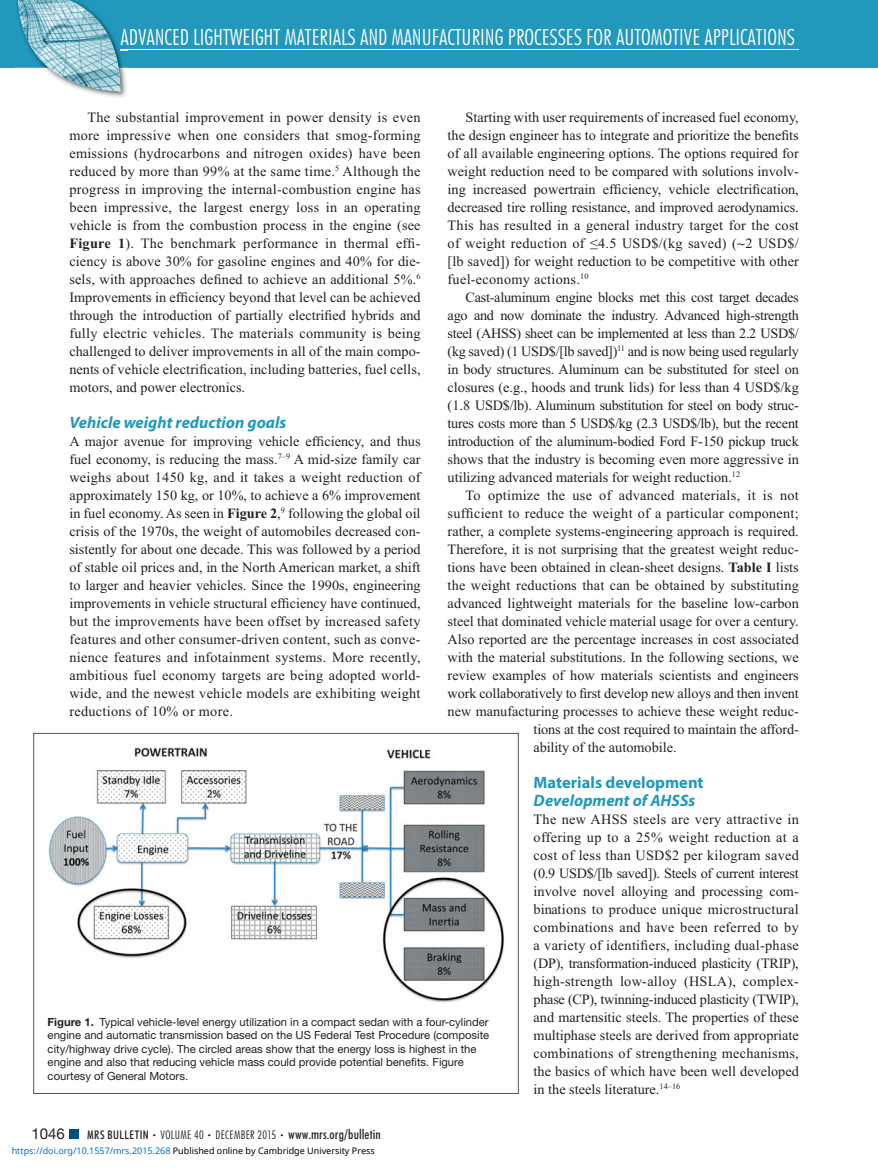
<style>
.page{position:relative;width:878px;height:1175px;background:#fff}
.page>*{position:absolute;margin:0;border:0;box-sizing:border-box;transform-origin:0 0}
.t1{font:300 condensed 22.5px "Futura BT";color:#fff}
.t2{font:700 16.5px/18px "Myriad Pro";color:#2198bc}
.t3{font:italic 700 16.5px "Myriad Pro";color:#2198bc}
.t4{font:15px "Helvetica Neue LT Std";color:#231f20}
.t5{font:14.25px/18px "Times New Roman";color:#231f20;text-align:justify}
.t6{font:14.25px "Times New Roman";letter-spacing:-.02em;color:#231f20}
.t7{font:14.25px "Times New Roman";letter-spacing:.02em;color:#231f20}
.t8{font:300 condensed 12px "Futura BT";letter-spacing:.025em;color:#231f20}
.t9{font:11.25px/13.5px "Helvetica Neue LT Std";color:#231f20}
.t10{font:9px "Noto Sans";color:#000}
.s1{font-weight:700}
.s2{font-family:"Tn Q"}
.s3{font-style:italic}
.s4{font-weight:500}
.s5{font-size:7.5px}
.s6{font-weight:500;font-size:13.5px}
.s7{color:#0172cf}
</style>
<div class="page">
<div style="left:0;top:0;width:878px;height:68px;background:#2198bc"></div>
<hr style="left:121px;top:50px;width:678px;height:1px;background:#fff">
<div style="left:69px;top:1130px;width:9px;height:8px;background:#005080"></div>
<img style="left:89px;top:92px;width:37px;height:5px">
<svg style="left:120px;top:49px;width:7px;height:43px"></svg>
<img style="left:17px;top:0;width:103px;height:92px">
<svg style="left:33px;top:733px;width:485px;height:361px"></svg>
<p class="t1" style="left:121px;top:29px;width:676px">ADVANCED LIGHTWEIGHT MATERIALS AND MANUFACTURING PROCESSES FOR AUTOMOTIVE APPLICATIONS</p>
<p class="t5" style="left:69px;top:109px;width:353px;text-indent:18px">The substantial improvement in power density is even more impressive when one considers that smog-forming emissions (hydrocarbons and nitrogen oxides) have been reduced by more than 99% at the same time. <sup>5</sup> Although the progress in improving the internal-combustion engine has been impressive, the largest energy loss in an operating vehicle is from the combustion process in the engine (see <span class="s1">Figure 1</span> ). The benchmark performance in thermal effi&shy;ciency is above 30% for gasoline engines and 40% for die&shy;sels, with approaches defined to achieve an additional 5%. <sup>6<br></sup>Improvements in efficiency beyond that level can be achieved through the introduction of partially electrified hybrids and fully electric vehicles. The materials community is being challenged to deliver improvements in all of the main compo&shy;nents of vehicle electrification, including batteries, fuel cells, motors, and power electronics.</p>
<p class="t3" style="left:69px;top:416px;width:218px">Vehicle weight reduction goals</p>
<p class="t5" style="left:69px;top:433px;width:353px">A major avenue for improving vehicle efficiency, and thus fuel economy, is reducing the mass. <sup>7</sup> <sup>–</sup> <sup>9</sup> A mid-size family car weighs about 1450 kg, and it takes a weight reduction of approximately 150 kg, or 10%, to achieve a 6% improvement in fuel economy. As seen in <span class="s1">Figure 2</span> , <sup>9</sup> following the global oil crisis of the 1970s, the weight of automobiles decreased con&shy;sistently for about one decade. This was followed by a period of stable oil prices and, in the North American market, a shift to larger and heavier vehicles. Since the 1990s, engineering improvements in vehicle structural efficiency have continued, but the improvements have been offset by increased safety features and other consumer-driven content, such as conve&shy;nience features and infotainment systems. More recently, ambitious fuel economy targets are being adopted world&shy;wide, and the newest vehicle models are exhibiting weight reductions of 10% or more.</p>
<p class="t5" style="left:465px;top:109px;width:335px">Starting with user requirements of increased fuel economy,</p>
<p class="t5" style="left:447px;top:127px;width:353px">the design engineer has to integrate and prioritize the benefits</p>
<p class="t5" style="left:447px;top:145px;width:353px">of all available engineering options. The options required for</p>
<p class="t5" style="left:447px;top:163px;width:353px">weight reduction need to be compared with solutions involv-</p>
<p class="t5" style="left:447px;top:181px;width:353px">ing increased powertrain efficiency, vehicle electrification,</p>
<p class="t5" style="left:447px;top:199px;width:353px">decreased tire rolling resistance, and improved aerodynamics.</p>
<p class="t7" style="left:447px;top:219px;width:353px">This has resulted in a general industry target for the cost</p>
<p class="t7" style="left:447px;top:237px;width:353px">of weight reduction of ≤ 4.5 USD$/(kg saved) ( <span class="s2">∼</span> 2 USD$/</p>
<p class="t5" style="left:447px;top:253px;width:353px">[lb saved]) for weight reduction to be competitive with other</p>
<p class="t7" style="left:447px;top:273px;width:143px">fuel-economy actions. <sup>10</sup></p>
<p class="t6" style="left:465px;top:291px;width:335px">Cast-aluminum engine blocks met this cost target decades</p>
<p class="t6" style="left:447px;top:309px;width:353px">ago and now dominate the industry. Advanced high-strength</p>
<p class="t6" style="left:447px;top:327px;width:353px">steel (AHSS) sheet can be implemented at less than 2.2 USD$/</p>
<p class="t6" style="left:447px;top:345px;width:353px">(kg saved) (1 USD$/[lb saved]) <sup>11</sup> and is now being used regularly</p>
<p class="t5" style="left:447px;top:361px;width:352px">in body structures. Aluminum can be substituted for steel on</p>
<p class="t5" style="left:447px;top:379px;width:353px">closures (e.g., hoods and trunk lids) for less than 4 USD$/kg</p>
<p class="t6" style="left:447px;top:399px;width:352px">(1.8 USD$/lb). Aluminum substitution for steel on body struc-</p>
<p class="t6" style="left:447px;top:417px;width:353px">tures costs more than 5 USD$/kg (2.3 USD$/lb), but the recent</p>
<p class="t6" style="left:447px;top:435px;width:353px">introduction of the aluminum-bodied Ford F-150 pickup truck</p>
<p class="t5" style="left:447px;top:451px;width:353px">shows that the industry is becoming even more aggressive in</p>
<p class="t5" style="left:447px;top:469px;width:294px">utilizing advanced materials for weight reduction. <sup>12</sup></p>
<p class="t7" style="left:465px;top:489px;width:334px">To optimize the use of advanced materials, it is not</p>
<p class="t7" style="left:447px;top:507px;width:353px">sufficient to reduce the weight of a particular component;</p>
<p class="t5" style="left:447px;top:523px;width:353px">rather, a complete systems-engineering approach is required.</p>
<p class="t5" style="left:447px;top:541px;width:353px">Therefore, it is not surprising that the greatest weight reduc-</p>
<p class="t5" style="left:447px;top:559px;width:353px">tions have been obtained in clean-sheet designs. <span class="s1">Table I</span> lists</p>
<p class="t5" style="left:447px;top:577px;width:353px">the weight reductions that can be obtained by substituting</p>
<p class="t5" style="left:447px;top:595px;width:353px">advanced lightweight materials for the baseline low-carbon</p>
<p class="t5" style="left:447px;top:613px;width:353px">steel that dominated vehicle material usage for over a century.</p>
<p class="t5" style="left:447px;top:631px;width:353px">Also reported are the percentage increases in cost associated</p>
<p class="t5" style="left:447px;top:649px;width:353px">with the material substitutions. In the following sections, we</p>
<p class="t5" style="left:447px;top:667px;width:353px">review examples of how materials scientists and engineers</p>
<p class="t5" style="left:447px;top:685px;width:353px">work collaboratively to first develop new alloys and then invent</p>
<p class="t5" style="left:447px;top:703px;width:353px">new manufacturing processes to achieve these weight reduc-</p>
<p class="t5" style="left:533px;top:721px;width:267px">tions at the cost required to maintain the afford-</p>
<p class="t5" style="left:533px;top:739px;width:144px">ability of the automobile.</p>
<p class="t2" style="left:533px;top:775px;width:171px">Materials development<br><span class="s3">Development of AHSSs</span></p>
<p class="t5" style="left:533px;top:811px;width:267px">The new AHSS steels are very attractive in offering up to a 25% weight reduction at a cost of less than USD$2 per kilogram saved (0.9 USD$/[lb saved]). Steels of current interest involve novel alloying and processing com&shy;binations to produce unique microstructural combinations and have been referred to by a variety of identifiers, including dual-phase (DP), transformation-induced plasticity (TRIP), high-strength low-alloy (HSLA), complex&shy;phase (CP), twinning-induced plasticity (TWIP), and martensitic steels. The properties of these multiphase steels are derived from appropriate combinations of strengthening mechanisms, the basics of which have been well developed in the steels literature. <sup>14</sup> <sup>–</sup> <sup>16</sup></p>
<p class="t9" style="left:48px;top:1016px;width:443px"><span class="s1">Figure 1.</span> Typical vehicle-level energy utilization in a compact sedan with a four-cylinder engine and automatic transmission based on the US Federal Test Procedure (composite city/highway drive cycle). The circled areas show that the energy loss is highest in the engine and also that reducing vehicle mass could provide potential benefits. Figure courtesy of General Motors.</p>
<p class="t4" style="left:32px;top:1128px;width:35px">1046</p>
<p class="t8" style="left:87px;top:1130px;width:295px"><span class="s4">MRS BULLETIN</span> <span class="s5">•</span> VOLUME 40 <span class="s5">•</span> DECEMBER 2015 <span class="s5">•</span> <span class="s6">www.mrs.org/bulletin</span></p>
<p class="t10" style="left:12px;top:1143px;width:364px"><span class="s7">https://doi.org/10.1557/mrs.2015.268</span> Published online by Cambridge University Press</p>
</div>
